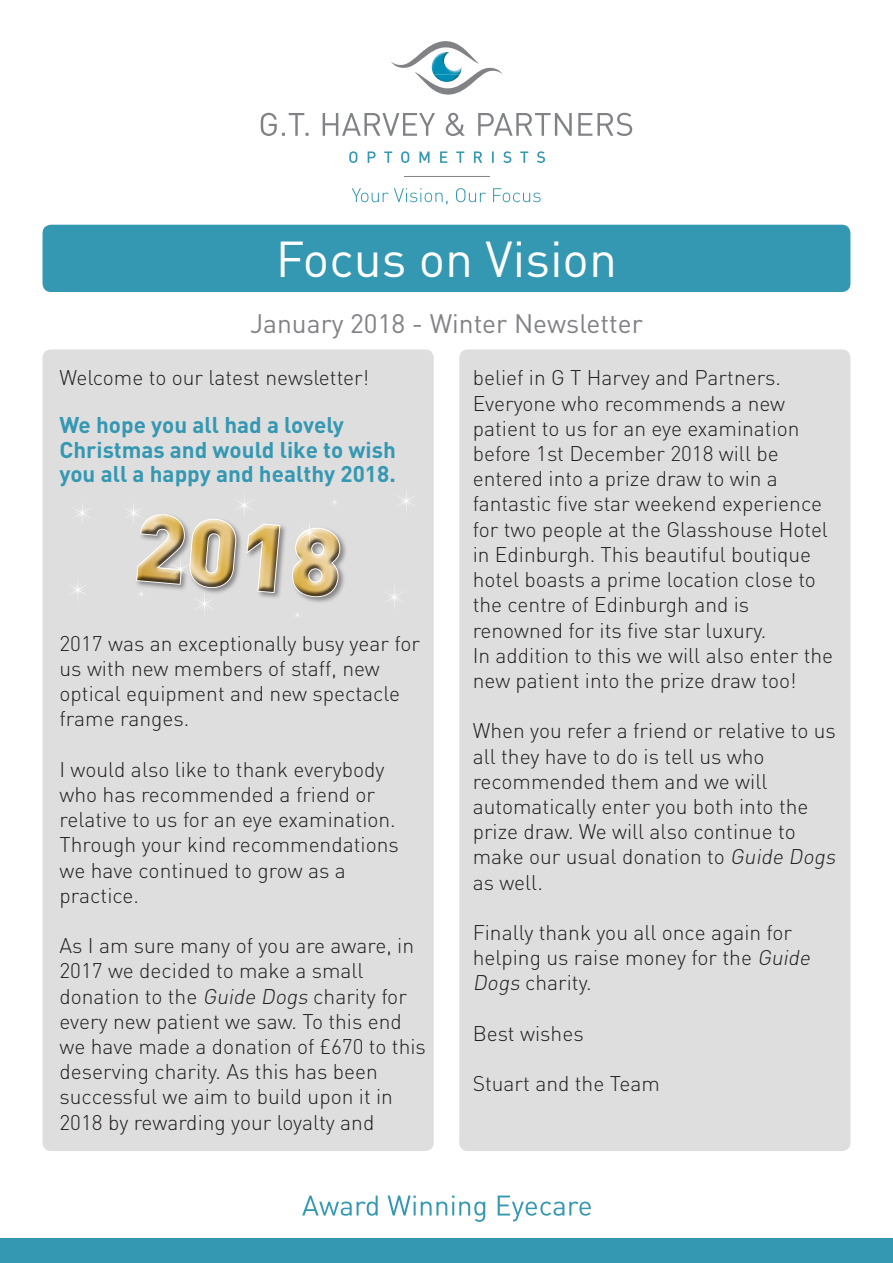
<style>
.page{position:relative;width:893px;height:1263px;background:#fff}
.page>*{position:absolute;margin:0;border:0;box-sizing:border-box;transform-origin:0 0}
.t1{font:49.8px "DIN";color:#fff}
.t2{font:26.4px "DIN";color:#808286}
.t3{font:700 22.5px/24px "DIN";color:#3498b2}
.t4{font:300 21px/25.2px "DIN";color:#231f20}
.s1{font-style:italic}
</style>
<div class="page">
<div style="left:0;top:1238px;width:893px;height:25px;background:#3498b2"></div>
<hr style="left:404px;top:176px;width:86px;height:1px;background:#808286">
<svg style="left:261px;top:113px;width:371px;height:23px"></svg>
<svg style="left:391px;top:41px;width:112px;height:54px"></svg>
<img style="left:432px;top:52px;width:30px;height:22px">
<svg style="left:349px;top:151px;width:196px;height:12px"></svg>
<svg style="left:352px;top:188px;width:189px;height:17px"></svg>
<svg style="left:302px;top:1195px;width:289px;height:27px"></svg>
<div style="left:43px;top:349px;width:391px;height:802px;background:#dededf;border-radius:9px"></div>
<div style="left:459px;top:349px;width:391px;height:802px;background:#dededf;border-radius:9px"></div>
<div style="left:43px;top:225px;width:807px;height:67px;background:#3498b2;border-radius:9px"></div>
<div style="left:135px;top:513px;width:213px;height:91px;background:#231f20;opacity:.47"></div>
<svg style="left:70px;top:583px;width:16px;height:13px"></svg>
<svg style="left:74px;top:505px;width:16px;height:16px"></svg>
<svg style="left:127px;top:497px;width:216px;height:119px"></svg>
<svg style="left:386px;top:589px;width:16px;height:17px"></svg>
<svg style="left:398px;top:492px;width:15px;height:18px"></svg>
<h1 class="t1" style="left:276px;top:228px;width:343px">Focus on Vision</h1>
<p class="t2" style="left:250px;top:307px;width:394px">January 2018 - Winter Newsletter</p>
<p class="t4" style="left:60px;top:365px;width:311px">Welcome to our latest newsletter!</p>
<p class="t3" style="left:60px;top:412px;width:338px">We hope you all had a lovely<br>Christmas and would like to wish you all a happy and healthy 2018.</p>
<p class="t4" style="left:60px;top:630px;width:362px">2017 was an exceptionally busy year for us with new members of staff, new optical equipment and new spectacle frame ranges.</p>
<p class="t4" style="left:60px;top:756px;width:341px">I would also like to thank everybody who has recommended a friend or relative to us for an eye examination.<br>Through your kind recommendations we have continued to grow as a practice.</p>
<p class="t4" style="left:60px;top:933px;width:368px">As I am sure many of you are aware, in 2017 we decided to make a small donation to the <span class="s1">Guide Dogs</span> charity for every new patient we saw. To this end we have made a donation of £670 to this deserving charity. As this has been successful we aim to build upon it in 2018 by rewarding your loyalty and</p>
<p class="t4" style="left:473px;top:365px;width:362px">belief in G T Harvey and Partners.<br>Everyone who recommends a new patient to us for an eye examination before 1st December 2018 will be entered into a prize draw to win a fantastic five star weekend experience for two people at the Glasshouse Hotel in Edinburgh. This beautiful boutique hotel boasts a prime location close to the centre of Edinburgh and is renowned for its five star luxury.<br>In addition to this we will also enter the new patient into the prize draw too!</p>
<p class="t4" style="left:473px;top:718px;width:368px">When you refer a friend or relative to us all they have to do is tell us who recommended them and we will automatically enter you both into the prize draw. We will also continue to make our usual donation to <span class="s1">Guide Dogs </span>as well.</p>
<p class="t4" style="left:473px;top:919px;width:343px">Finally thank you all once again for helping us raise money for the <span class="s1">Guide<br>Dogs</span> charity.</p>
<p class="t4" style="left:473px;top:1020px;width:112px">Best wishes</p>
<p class="t4" style="left:473px;top:1071px;width:189px">Stuart and the Team</p>
</div>
